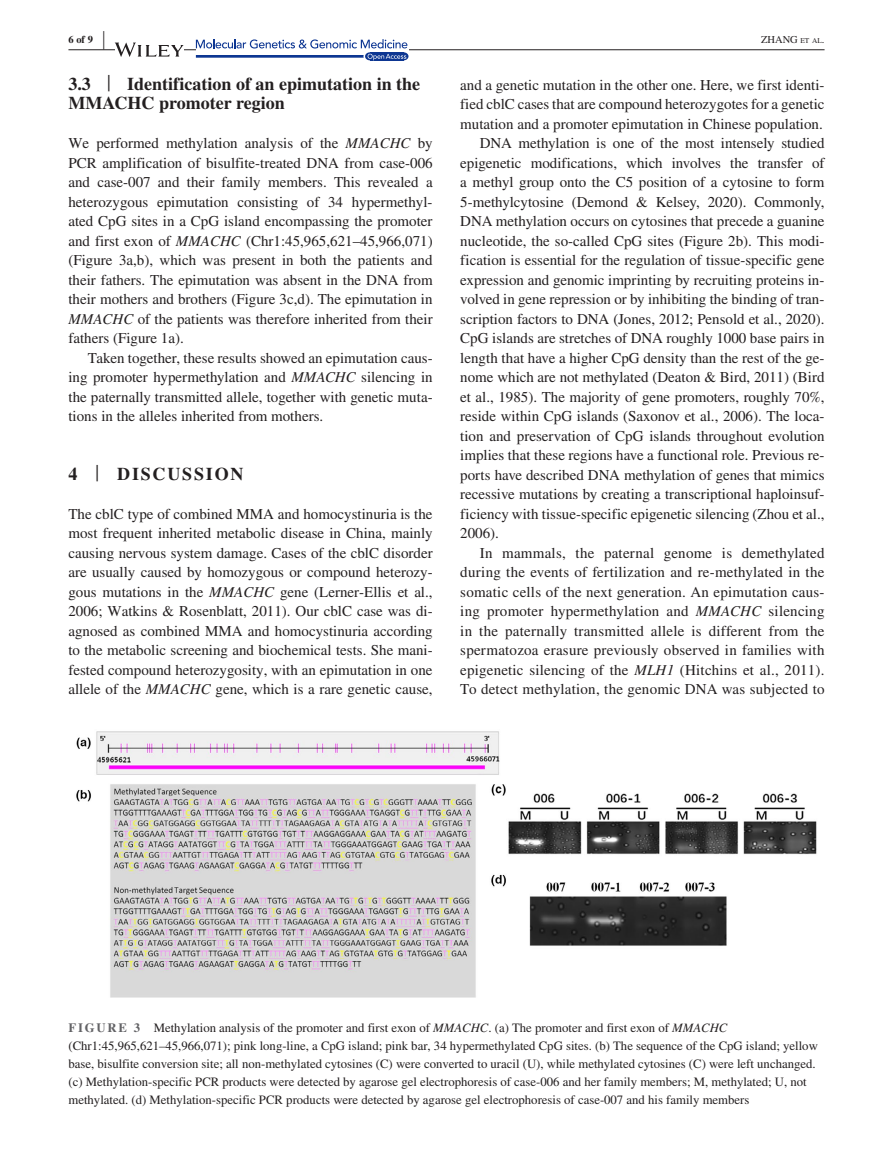
<style>
.page{position:relative;width:893px;height:1174px;background:#fff}
.page>*{position:absolute;margin:0;border:0;box-sizing:border-box;transform-origin:0 0}
.t1{font:700 25.95px "STIX";color:#231f20;scale:.36 1}
.t2{font:700 18px/19.5px "STIX";color:#231f20}
.t3{font:700 18px "STIX";letter-spacing:.1em;color:#231f20}
.t4{font:15px/19.5px "STIX";color:#231f20;text-align:justify}
.t5{font:12.75px/18px "STIX";color:#231f20}
.t6{font:10.5px "STIX";color:#231f20}
.t7{font:700 10.5px "STIX";color:#231f20}
.s1{font-size:7.35px}
.s2{font-weight:400;font-size:23.7px}
.s3{font-style:italic}
.s4{font-weight:700;color:#636366}
</style>
<div class="page">
<hr style="left:68px;top:49px;width:756px;height:1px;background:#231f20">
<svg style="left:115px;top:43px;width:69px;height:14px"></svg>
<svg style="left:196px;top:39px;width:211px;height:21px"></svg>
<img style="left:76px;top:731px;width:741px;height:267px">
<p class="t7" style="left:68px;top:33px;width:26px">6 of 9</p>
<h1 class="t1" style="left:103px;top:24px;width:7px">|</h1>
<p class="t6" style="left:761px;top:32px;width:65px">ZHANG <span class="s1">et al</span>.</p>
<p class="t2" style="left:68px;top:74px;width:353px">3.3 <span class="s2">|</span> Identification of an epimutation in the<br>MMACHC promoter region</p>
<p class="t4" style="left:68px;top:134px;width:366px">We performed methylation analysis of the <span class="s3">MMACHC</span> by PCR amplification of bisulfite-treated DNA from case-006 and case-007 and their family members. This revealed a heterozygous epimutation consisting of 34 hypermethyl&shy;ated CpG sites in a CpG island encompassing the promoter and first exon of <span class="s3">MMACHC</span> (Chr1:45,965,621–45,966,071) (Figure 3a,b), which was present in both the patients and their fathers. The epimutation was absent in the DNA from their mothers and brothers (Figure 3c,d). The epimutation in <span class="s3">MMACHC</span> of the patients was therefore inherited from their fathers (Figure 1a).</p>
<p class="t4" style="left:68px;top:349px;width:366px;text-indent:20px">Taken together, these results showed an epimutation caus&shy;ing promoter hypermethylation and <span class="s3">MMACHC</span> silencing in the paternally transmitted allele, together with genetic muta&shy;tions in the alleles inherited from mothers.</p>
<p class="t4" style="left:460px;top:76px;width:366px">and a genetic mutation in the other one. Here, we first identi-</p>
<p class="t4" style="left:460px;top:95px;width:366px">fied cblC cases that are compound heterozygotes for a genetic</p>
<p class="t4" style="left:460px;top:115px;width:364px">mutation and a promoter epimutation in Chinese population.</p>
<p class="t4" style="left:480px;top:134px;width:346px">DNA methylation is one of the most intensely studied</p>
<p class="t4" style="left:460px;top:154px;width:366px">epigenetic modifications, which involves the transfer of</p>
<p class="t4" style="left:460px;top:173px;width:366px">a methyl group onto the C5 position of a cytosine to form</p>
<p class="t4" style="left:460px;top:193px;width:366px">5-methylcytosine (Demond &amp; Kelsey, 2020). Commonly,</p>
<p class="t4" style="left:460px;top:212px;width:366px">DNA methylation occurs on cytosines that precede a guanine</p>
<p class="t4" style="left:460px;top:232px;width:366px">nucleotide, the so-called CpG sites (Figure 2b). This modi-</p>
<p class="t4" style="left:460px;top:251px;width:366px">fication is essential for the regulation of tissue-specific gene</p>
<p class="t4" style="left:460px;top:271px;width:366px">expression and genomic imprinting by recruiting proteins in-</p>
<p class="t4" style="left:460px;top:290px;width:366px">volved in gene repression or by inhibiting the binding of tran-</p>
<p class="t4" style="left:460px;top:310px;width:366px">scription factors to DNA (Jones, 2012; Pensold et al., 2020).</p>
<p class="t4" style="left:460px;top:329px;width:366px">CpG islands are stretches of DNA roughly 1000 base pairs in</p>
<p class="t4" style="left:460px;top:349px;width:366px">length that have a higher CpG density than the rest of the ge-</p>
<p class="t4" style="left:460px;top:368px;width:366px">nome which are not methylated (Deaton &amp; Bird, 2011) (Bird</p>
<p class="t4" style="left:460px;top:388px;width:366px">et al., 1985). The majority of gene promoters, roughly 70%,</p>
<p class="t4" style="left:460px;top:407px;width:366px">reside within CpG islands (Saxonov et al., 2006). The loca-</p>
<p class="t4" style="left:460px;top:427px;width:366px">tion and preservation of CpG islands throughout evolution</p>
<p class="t4" style="left:460px;top:446px;width:366px">implies that these regions have a functional role. Previous re-</p>
<p class="t4" style="left:460px;top:466px;width:366px">ports have described DNA methylation of genes that mimics</p>
<p class="t4" style="left:460px;top:485px;width:366px">recessive mutations by creating a transcriptional haploinsuf-</p>
<p class="t4" style="left:460px;top:505px;width:366px">ficiency with tissue-specific epigenetic silencing (Zhou et al.,</p>
<p class="t4" style="left:460px;top:524px;width:40px">2006).</p>
<p class="t4" style="left:480px;top:544px;width:346px">In mammals, the paternal genome is demethylated</p>
<p class="t4" style="left:460px;top:563px;width:366px">during the events of fertilization and re-methylated in the</p>
<p class="t4" style="left:460px;top:583px;width:366px">somatic cells of the next generation. An epimutation caus-</p>
<p class="t4" style="left:460px;top:602px;width:366px">ing promoter hypermethylation and <span class="s3">MMACHC</span> silencing</p>
<p class="t4" style="left:460px;top:622px;width:366px">in the paternally transmitted allele is different from the</p>
<p class="t4" style="left:460px;top:641px;width:366px">spermatozoa erasure previously observed in families with</p>
<p class="t4" style="left:460px;top:661px;width:366px">epigenetic silencing of the <span class="s3">MLH1</span> (Hitchins et al., 2011).</p>
<p class="t4" style="left:460px;top:680px;width:366px">To detect methylation, the genomic DNA was subjected to</p>
<p class="t3" style="left:68px;top:463px;width:176px">4 <span class="s2">|</span> DISCUSSION</p>
<p class="t4" style="left:68px;top:505px;width:366px">The cblC type of combined MMA and homocystinuria is the most frequent inherited metabolic disease in China, mainly causing nervous system damage. Cases of the cblC disorder are usually caused by homozygous or compound heterozy&shy;gous mutations in the <span class="s3">MMACHC</span> gene (Lerner-Ellis et al., 2006; Watkins &amp; Rosenblatt, 2011). Our cblC case was di&shy;agnosed as combined MMA and homocystinuria according to the metabolic screening and biochemical tests. She mani&shy;fested compound heterozygosity, with an epimutation in one allele of the <span class="s3">MMACHC</span> gene, which is a rare genetic cause,</p>
<p class="t5" style="left:68px;top:1019px;width:751px"><span class="s4">FIGURE 3</span> Methylation analysis of the promoter and first exon of <span class="s3">MMACHC</span>. (a) The promoter and first exon of <span class="s3">MMACHC </span>(Chr1:45,965,621–45,966,071); pink long-line, a CpG island; pink bar, 34 hypermethylated CpG sites. (b) The sequence of the CpG island; yellow base, bisulfite conversion site; all non-methylated cytosines (C) were converted to uracil (U), while methylated cytosines (C) were left unchanged. (c) Methylation-specific PCR products were detected by agarose gel electrophoresis of case-006 and her family members; M, methylated; U, not methylated. (d) Methylation-specific PCR products were detected by agarose gel electrophoresis of case-007 and his family members</p>
</div>
